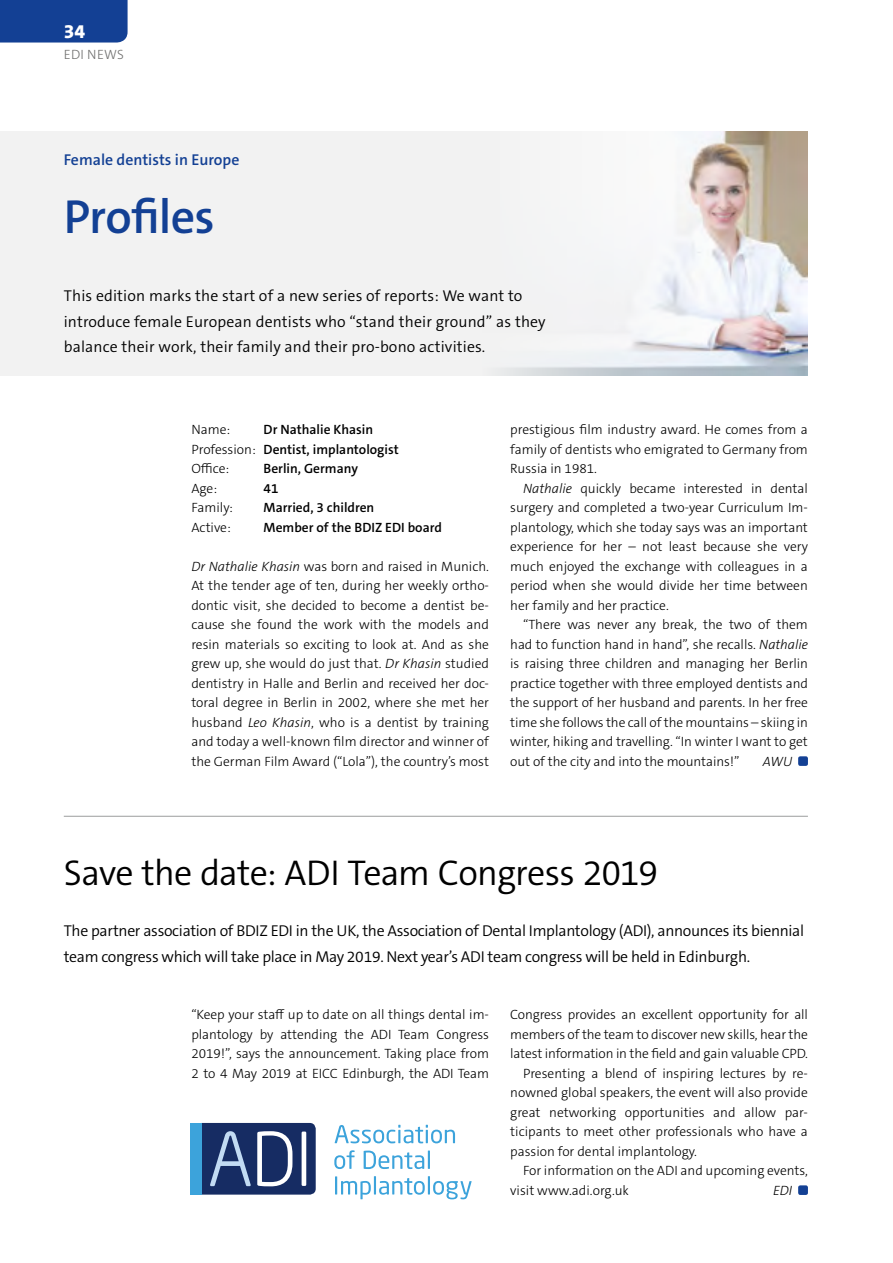
<style>
.page{position:relative;width:893px;height:1263px;background:#fff}
.page>*{position:absolute;margin:0;border:0;box-sizing:border-box;transform-origin:0 0}
.t1{font:600 48px "The Sans C5";letter-spacing:-.015em;color:#134094}
.t2{font:300 36px "The Sans C5";letter-spacing:-.025em;color:#000}
.t3{font:800 19.5px "The Sans C5";color:#fff}
.t4{font:300 15.75px/25.5px "The Sans C5";letter-spacing:-.015em;color:#000}
.t5{font:300 15.75px/25.5px "The Sans C5";letter-spacing:.01em;color:#000}
.t6{font:600 15.75px "The Sans C5";color:#134094}
.t7{font:300 13.5px/19.5px "The Sans C5";color:#000;text-align:justify}
.t8{font:600 13.5px/19.5px "The Sans C5";color:#000}
.t9{font:300 13.5px "The Sans C5";letter-spacing:.02em;color:#6f6f6e}
.t10{font:italic 300 13.5px "The Sans C5";letter-spacing:-.005em;color:#000}
.s1{font-weight:300}
.s2{font-style:italic}
</style>
<div class="page">
<div style="left:0;top:132px;width:808px;height:244px;background:#f2f2f2"></div>
<img style="left:504px;top:132px;width:304px;height:244px">
<div style="left:798px;top:756px;width:10px;height:10px;background:#134094;border-radius:2px"></div>
<div style="left:798px;top:1185px;width:10px;height:10px;background:#134094;border-radius:2px"></div>
<svg style="left:335px;top:1176px;width:137px;height:23px"></svg>
<svg style="left:334px;top:1150px;width:21px;height:19px"></svg>
<svg style="left:364px;top:1150px;width:66px;height:19px"></svg>
<svg style="left:335px;top:1125px;width:120px;height:18px"></svg>
<div style="left:190px;top:1123px;width:12px;height:71px;background:#3ca3db"></div>
<svg style="left:202px;top:1123px;width:114px;height:71px;background:#3c507f"></svg>
<hr style="left:64px;top:816px;width:744px;height:1px;background:#9c9d9d">
<div style="left:0;top:0;width:128px;height:43px;background:#134094"></div>
<h3 class="t3" style="left:64px;top:19px;width:23px">34</h3>
<p class="t9" style="left:64px;top:46px;width:62px">EDI NEWS</p>
<p class="t6" style="left:64px;top:149px;width:177px">Female dentists in Europe</p>
<h1 class="t1" style="left:64px;top:186px;width:152px">Profiles</h1>
<p class="t5" style="left:64px;top:283px;width:483px">This edition marks the start of a new series of reports: We want to introduce female European dentists who “stand their ground” as they balance their work, their family and their pro-bono activities.</p>
<p class="t8" style="left:191px;top:420px;width:209px;text-indent:72px">Dr Nathalie Khasin<br><span class="s1">Profession:</span> Dentist, implantologist<br><span class="s1">Office:</span></p>
<p class="t7" style="left:191px;top:420px;width:40px">Name:</p>
<p class="t8" style="left:264px;top:459px;width:96px">Berlin, Germany</p>
<p class="t7" style="left:191px;top:479px;width:27px">Age:</p>
<p class="t8" style="left:264px;top:479px;width:16px">41</p>
<p class="t7" style="left:191px;top:498px;width:43px">Family:</p>
<p class="t8" style="left:264px;top:498px;width:112px">Married, 3 children</p>
<p class="t7" style="left:191px;top:518px;width:41px">Active:</p>
<p class="t8" style="left:264px;top:518px;width:180px">Member of the BDIZ EDI board</p>
<p class="t7" style="left:191px;top:557px;width:299px"><span class="s2">Dr Nathalie Khasin</span> was born and raised in Munich.<br>At the tender age of ten, during her weekly ortho&shy;dontic visit, she decided to become a dentist be&shy;cause she found the work with the models and resin materials so exciting to look at. And as she grew up, she would do just that. <span class="s2">Dr Khasin</span> studied dentistry in Halle and Berlin and received her doc&shy;toral degree in Berlin in 2002, where she met her husband <span class="s2">Leo Khasin</span>, who is a dentist by training and today a well-known film director and winner of the German Film Award (“Lola”), the country’s most</p>
<p class="t7" style="left:510px;top:420px;width:299px">prestigious film industry award. He comes from a family of dentists who emigrated to Germany from Russia in 1981.</p>
<p class="t7" style="left:510px;top:479px;width:299px;text-indent:13px"><span class="s2">Nathalie</span> quickly became interested in dental surgery and completed a two-year Curriculum Im&shy;plantology, which she today says was an important experience for her – not least because she very much enjoyed the exchange with colleagues in a period when she would divide her time between her family and her practice.</p>
<p class="t7" style="left:510px;top:615px;width:299px;text-indent:13px">“There was never any break, the two of them had to function hand in hand”, she recalls. <span class="s2">Nathalie </span>is raising three children and managing her Berlin practice together with three employed dentists and the support of her husband and parents. In her free time she follows the call of the mountains – skiing in winter, hiking and travelling. “In winter I want to get out of the city and into the mountains!”</p>
<p class="t10" style="left:763px;top:752px;width:31px">AWU</p>
<h2 class="t2" style="left:64px;top:850px;width:596px">Save the date: ADI Team Congress 2019</h2>
<p class="t4" style="left:64px;top:918px;width:742px">The partner association of BDIZ EDI in the UK, the Association of Dental Implantology (ADI), announces its biennial team congress which will take place in May 2019. Next year’s ADI team congress will be held in Edinburgh.</p>
<p class="t7" style="left:191px;top:1005px;width:299px">“Keep your staff up to date on all things dental im&shy;plantology by attending the ADI Team Congress 2019!”, says the announcement. Taking place from 2 to 4 May 2019 at EICC Edinburgh, the ADI Team</p>
<p class="t7" style="left:510px;top:1005px;width:299px">Congress provides an excellent opportunity for all</p>
<p class="t7" style="left:510px;top:1025px;width:299px">members of the team to discover new skills, hear the</p>
<p class="t7" style="left:510px;top:1044px;width:299px">latest information in the field and gain valuable CPD.</p>
<p class="t7" style="left:523px;top:1064px;width:286px">Presenting a blend of inspiring lectures by re-</p>
<p class="t7" style="left:510px;top:1083px;width:299px">nowned global speakers, the event will also provide</p>
<p class="t7" style="left:510px;top:1103px;width:299px">great networking opportunities and allow par-</p>
<p class="t7" style="left:510px;top:1122px;width:299px">ticipants to meet other professionals who have a</p>
<p class="t7" style="left:510px;top:1142px;width:188px">passion for dental implantology.</p>
<p class="t7" style="left:523px;top:1161px;width:286px">For information on the ADI and upcoming events,</p>
<p class="t7" style="left:510px;top:1181px;width:120px">visit www.adi.org.uk</p>
<p class="t10" style="left:773px;top:1182px;width:21px">EDI</p>
</div>
